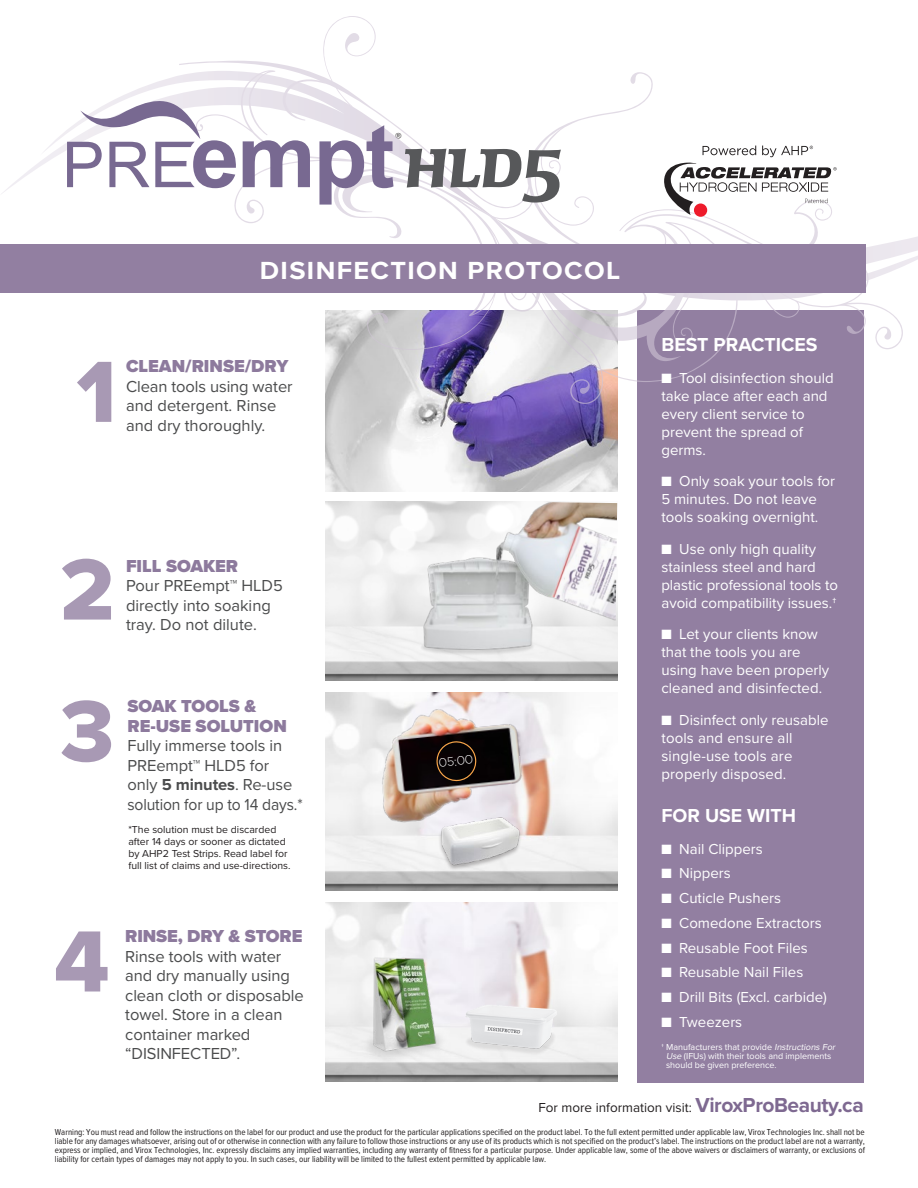
<style>
.page{position:relative;width:918px;height:1188px;background:#fff}
.page>*{position:absolute;margin:0;border:0;box-sizing:border-box;transform-origin:0 0}
.Step{font:90px "Proxima Nova Extrabld";color:#a899b4}
.Title-CleanAndDis{font:700 25.65px "Proxima Nova";letter-spacing:.05em;color:#fff;scale:1.05 1}
.Checklist_Heading{font:700 19.5px "Proxima Nova";color:#fff}
.Steps_Body{font:900 18px/19.5px "Proxima Nova";color:#8d7a9d}
.Steps_Body-2{font:16.5px/19.5px "Proxima Nova";letter-spacing:-.005em;color:#4b4c4d}
.Checklist_Body{font:15px/18px "Proxima Nova";color:#fff}
.t1{font:13.5px "Proxima Nova";color:#231f20}
.t2{font:300 12.15px "Gotham";color:#fff}
.Legal_Reference{font:10.5px/12px "Proxima Nova";color:#231f20}
.Legal_Reference-2{font:9px/9px "Proxima Nova Cond";color:#231f20;text-align:justify}
.Checklist_Body-2{font:9px/9px "Proxima Nova";color:#fff}
.s1{font-weight:700}
.s2{font-style:italic}
.s3{font-weight:700;font-size:21px;color:#7e6991}
</style>
<div class="page">
<img style="left:325px;top:404px;width:293px;height:87px">
<img style="left:325px;top:502px;width:293px;height:179px">
<img style="left:325px;top:903px;width:293px;height:179px">
<img style="left:450px;top:979px;width:123px;height:79px">
<img style="left:395px;top:501px;width:222px;height:164px">
<img style="left:326px;top:692px;width:292px;height:198px">
<img style="left:370px;top:698px;width:159px;height:134px">
<svg style="left:436px;top:741px;width:41px;height:41px;background:#1b100a"></svg>
<div style="left:438px;top:818px;width:84px;height:53px;background:#f1f1f1"></div>
<img style="left:439px;top:814px;width:82px;height:55px">
<img style="left:360px;top:955px;width:89px;height:120px">
<div style="left:637px;top:310px;width:227px;height:773px;background:#927fa1"></div>
<svg style="left:3px;top:76px;width:176px;height:117px"></svg>
<svg style="left:179px;top:16px;width:541px;height:388px"></svg>
<div style="left:0;top:244px;width:866px;height:49px;background:#927fa1"></div>
<svg style="left:243px;top:140px;width:67px;height:47px"></svg>
<svg style="left:67px;top:96px;width:169px;height:92px"></svg>
<svg style="left:319px;top:125px;width:599px;height:225px"></svg>
<p class="t1" style="left:395px;top:129px;width:8px">®</p>
<p class="Title-CleanAndDis" style="left:260px;top:255px;width:345px">DISINFECTION PROTOCOL</p>
<p class="Step" style="left:76px;top:338px;width:42px">1</p>
<p class="Steps_Body" style="left:126px;top:357px;width:164px">CLEAN/RINSE/DRY</p>
<p class="Steps_Body-2" style="left:126px;top:377px;width:168px">Clean tools using water and detergent. Rinse and dry thoroughly.</p>
<p class="Step" style="left:60px;top:536px;width:56px">2</p>
<p class="Steps_Body" style="left:126px;top:557px;width:114px">FILL SOAKER</p>
<p class="Steps_Body-2" style="left:126px;top:576px;width:158px">Pour PREempt™ HLD5 directly into soaking tray. Do not dilute.</p>
<p class="Step" style="left:60px;top:677px;width:56px">3</p>
<p class="Steps_Body" style="left:128px;top:697px;width:161px">SOAK TOOLS &amp;<br>RE-USE SOLUTION</p>
<p class="Steps_Body-2" style="left:128px;top:736px;width:177px">Fully immerse tools in<br>PREempt™ HLD5 for only <span class="s1">5 minutes</span>. Re-use solution for up to 14 days.*</p>
<p class="Legal_Reference" style="left:128px;top:823px;width:164px">*The solution must be discarded after 14 days or sooner as dictated by AHP2 Test Strips. Read label for full list of claims and use-directions.</p>
<p class="Step" style="left:54px;top:908px;width:57px">4</p>
<p class="Steps_Body" style="left:125px;top:928px;width:179px">RINSE, DRY &amp; STORE</p>
<p class="Steps_Body-2" style="left:125px;top:947px;width:180px">Rinse tools with water and dry manually using clean cloth or disposable towel. Store in a clean container marked “DISINFECTED”.</p>
<p class="t2" style="left:438px;top:757px;width:36px;rotate:-7deg">05:00</p>
<p class="Checklist_Heading" style="left:661px;top:333px;width:158px">BEST PRACTICES</p>
<p class="Checklist_Body" style="left:661px;top:369px;width:174px">■ Tool disinfection should take place after each and every client service to prevent the spread of germs.</p>
<p class="Checklist_Body" style="left:661px;top:472px;width:175px">■ Only soak your tools for<br>5 minutes. Do not leave tools soaking overnight.</p>
<p class="Checklist_Body" style="left:661px;top:540px;width:178px">■ Use only high quality stainless steel and hard plastic professional tools to avoid compatibility issues.†</p>
<p class="Checklist_Body" style="left:661px;top:625px;width:169px">■ Let your clients know that the tools you are using have been properly cleaned and disinfected.</p>
<p class="Checklist_Body" style="left:661px;top:711px;width:169px">■ Disinfect only reusable tools and ensure all single-use tools are properly disposed.</p>
<p class="Checklist_Heading" style="left:661px;top:804px;width:136px">FOR USE WITH</p>
<p class="Checklist_Body" style="left:661px;top:840px;width:103px">■ Nail Clippers</p>
<p class="Checklist_Body" style="left:661px;top:865px;width:71px">■ Nippers</p>
<p class="Checklist_Body" style="left:661px;top:889px;width:121px">■ Cuticle Pushers</p>
<p class="Checklist_Body" style="left:661px;top:914px;width:162px">■ Comedone Extractors</p>
<p class="Checklist_Body" style="left:661px;top:939px;width:148px">■ Reusable Foot Files</p>
<p class="Checklist_Body" style="left:661px;top:964px;width:143px">■ Reusable Nail Files</p>
<p class="Checklist_Body" style="left:661px;top:988px;width:167px">■ Drill Bits (Excl. carbide)</p>
<p class="Checklist_Body" style="left:661px;top:1013px;width:82px">■ Tweezers</p>
<p class="Checklist_Body-2" style="left:666px;top:1042px;width:173px;text-indent:-5px">† Manufacturers that provide <span class="s2">Instructions For<br>Use</span> (IFUs) with their tools and implements should be given preference.</p>
<p class="t1" style="left:538px;top:1100px;width:327px">For more information visit: <span class="s3">ViroxProBeauty.ca</span></p>
<p class="Legal_Reference-2" style="left:55px;top:1127px;width:812px">Warning: You must read and follow the instructions on the label for our product and use the product for the particular applications specified on the product label. To the full extent permitted under applicable law, Virox Technologies Inc. shall not be liable for any damages whatsoever, arising out of or otherwise in connection with any failure to follow those instructions or any use of its products which is not specified on the product’s label. The instructions on the product label are not a warranty, express or implied, and Virox Technologies, Inc. expressly disclaims any implied warranties, including any warranty of fitness for a particular purpose. Under applicable law, some of the above waivers or disclaimers of warranty, or exclusions of liability for certain types of damages may not apply to you. In such cases, our liability will be limited to the fullest extent permitted by applicable law.</p>
</div>
